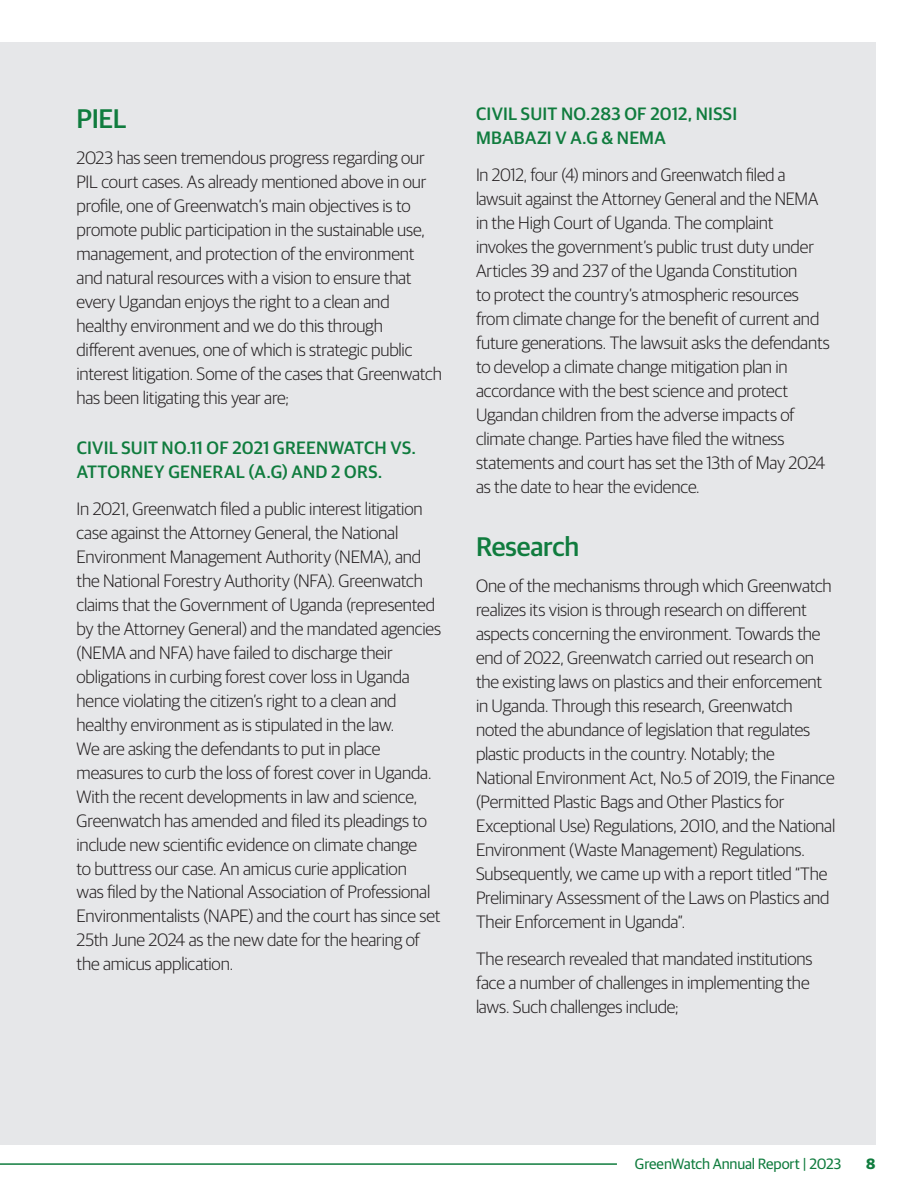
<style>
.page{position:relative;width:918px;height:1188px;background:#fff}
.page>*{position:absolute;margin:0;border:0;box-sizing:border-box;transform-origin:0 0}
.t1{font:500 27px "Guardian Sans";letter-spacing:-.01em;color:#107c3e}
.t2{font:300 18px/24px "Guardian Sans";letter-spacing:-.01em;color:#231f20}
.t3{font:500 18px/24px "Guardian Sans";letter-spacing:.01em;color:#107c3e}
.t4{font:15px "Guardian Sans";letter-spacing:-.01em;color:#107c3e}
.t5{font:700 15px "Guardian Sans";color:#107c3e}
</style>
<div class="page">
<div style="left:0;top:42px;width:875px;height:1103px;background:#e6e7e9"></div>
<hr style="left:0;top:1163px;width:617px;height:2px;background:#107c3e">
<h1 class="t1" style="left:77px;top:99px;width:52px">PIEL</h1>
<p class="t2" style="left:77px;top:145px;width:367px">2023 has seen tremendous progress regarding our PIL court cases. As already mentioned above in our profile, one of Greenwatch’s main objectives is to promote public participation in the sustainable use, management, and protection of the environment and natural resources with a vision to ensure that every Ugandan enjoys the right to a clean and healthy environment and we do this through different avenues, one of which is strategic public interest litigation. Some of the cases that Greenwatch has been litigating this year are;</p>
<p class="t3" style="left:77px;top:434px;width:341px">CIVIL SUIT NO.11 OF 2021 GREENWATCH VS.<br>ATTORNEY GENERAL (A.G) AND 2 ORS.</p>
<p class="t2" style="left:77px;top:495px;width:366px">In 2021, Greenwatch filed a public interest litigation case against the Attorney General, the National Environment Management Authority (NEMA), and the National Forestry Authority (NFA). Greenwatch claims that the Government of Uganda (represented by the Attorney General) and the mandated agencies (NEMA and NFA) have failed to discharge their obligations in curbing forest cover loss in Uganda hence violating the citizen’s right to a clean and healthy environment as is stipulated in the law.<br>We are asking the defendants to put in place measures to curb the loss of forest cover in Uganda.<br>With the recent developments in law and science, Greenwatch has amended and filed its pleadings to include new scientific evidence on climate change<br>to buttress our case. An amicus curie application<br>was filed by the National Association of Professional Environmentalists (NAPE) and the court has since set 25th June 2024 as the new date for the hearing of the amicus application.</p>
<p class="t3" style="left:476px;top:101px;width:263px">CIVIL SUIT NO.283 OF 2012, NISSI<br>MBABAZI V A.G &amp; NEMA</p>
<p class="t2" style="left:476px;top:162px;width:355px">In 2012, four (4) minors and Greenwatch filed a lawsuit against the Attorney General and the NEMA in the High Court of Uganda. The complaint invokes the government’s public trust duty under Articles 39 and 237 of the Uganda Constitution<br>to protect the country’s atmospheric resources from climate change for the benefit of current and future generations. The lawsuit asks the defendants to develop a climate change mitigation plan in accordance with the best science and protect Ugandan children from the adverse impacts of climate change. Parties have filed the witness statements and court has set the 13th of May 2024 as the date to hear the evidence.</p>
<h1 class="t1" style="left:476px;top:527px;width:105px">Research</h1>
<p class="t2" style="left:476px;top:573px;width:361px">One of the mechanisms through which Greenwatch realizes its vision is through research on different aspects concerning the environment. Towards the end of 2022, Greenwatch carried out research on the existing laws on plastics and their enforcement in Uganda. Through this research, Greenwatch noted the abundance of legislation that regulates plastic products in the country. Notably; the National Environment Act, No.5 of 2019, the Finance (Permitted Plastic Bags and Other Plastics for Exceptional Use) Regulations, 2010, and the National Environment (Waste Management) Regulations.<br>Subsequently, we came up with a report titled “The Preliminary Assessment of the Laws on Plastics and Their Enforcement in Uganda”.</p>
<p class="t2" style="left:476px;top:946px;width:338px">The research revealed that mandated institutions face a number of challenges in implementing the laws. Such challenges include;</p>
<p class="t4" style="left:635px;top:1153px;width:208px">GreenWatch Annual Report | 2023</p>
<p class="t5" style="left:866px;top:1153px;width:11px">8</p>
</div>
